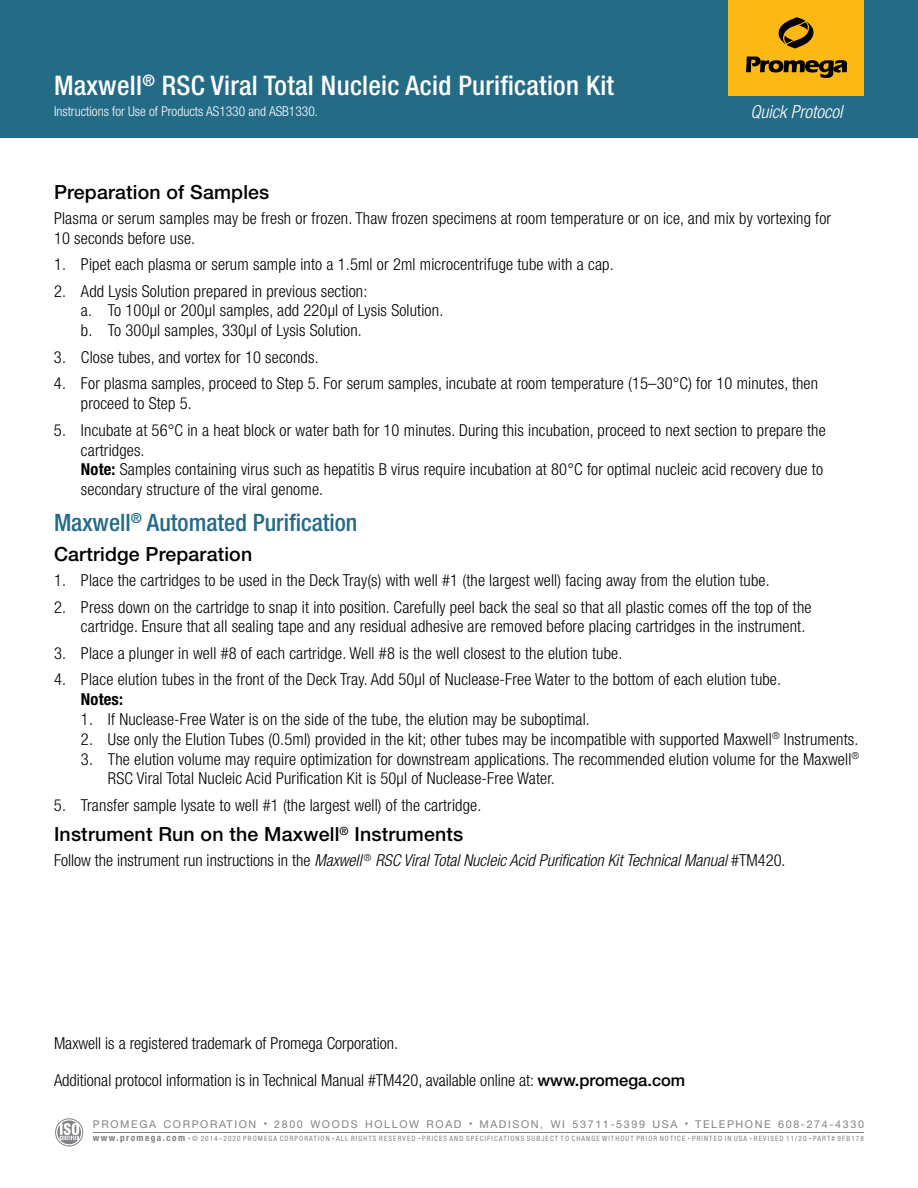
<style>
.page{position:relative;width:918px;height:1188px;background:#fff}
.page>*{position:absolute;margin:0;border:0;box-sizing:border-box;transform-origin:0 0}
.t1{font:500 condensed 27px "Helvetica Neue LT Std";letter-spacing:.01em;color:#fff}
.t2{font:500 condensed 24px "Helvetica Neue LT Std";color:#246b86}
.t3{font:500 19.5px "Helvetica Neue LT Std";letter-spacing:.01em;color:#000}
.t4{font:500 19.5px "Helvetica Neue";letter-spacing:.01em;color:#000}
.t5{font:italic 300 condensed 18px "Helvetica Neue LT Std";color:#fff}
.t6{font:300 condensed 16.5px/19.8px "Helvetica Neue LT Std";letter-spacing:.01em;color:#000}
.t7{font:italic 300 condensed 16.5px "Helvetica Neue LT Std";color:#000}
.t8{font:300 condensed 16.5px "Helvetica Neue";letter-spacing:.01em;color:#000}
.t9{font:700 condensed 16.5px "Helvetica Neue LT Std";letter-spacing:.01em;color:#000}
.t10{font:300 condensed 13.5px "Helvetica Neue LT Std";color:#fff}
.t11{font:10.8px "Helvetica Neue LT Std";letter-spacing:.15em;color:#808285}
.t12{font:700 condensed 9.3px "Helvetica Neue LT Std";letter-spacing:.15em;color:#808285}
.t13{font:condensed 7.35px "Helvetica Neue LT Std";letter-spacing:.15em;color:#808285}
.s1{font-weight:700}
.s2{font-style:normal}
.s3{font-weight:500;font-stretch:normal}
.s4{font-size:4.2px}
</style>
<div class="page">
<div style="left:0;top:0;width:918px;height:138px;background:#246b86"></div>
<div style="left:729px;top:0;width:135px;height:95px;background:#fdb913"></div>
<svg style="left:778px;top:17px;width:36px;height:32px"></svg>
<svg style="left:746px;top:57px;width:101px;height:21px"></svg>
<hr style="left:93px;top:1132px;width:771px;height:1px;background:#808285">
<div style="left:55px;top:1118px;width:28px;height:28px;border:1px solid #808285;border-radius:50%"></div>
<svg style="left:57px;top:1120px;width:24px;height:24px"></svg>
<h1 class="t1" style="left:54px;top:70px;width:562px">Maxwell<sup>®</sup> RSC Viral Total Nucleic Acid Purification Kit</h1>
<p class="t10" style="left:54px;top:103px;width:266px">Instructions for Use of Products AS1330 and ASB1330.</p>
<p class="t5" style="left:751px;top:101px;width:93px">Quick Protocol</p>
<p class="t3" style="left:54px;top:180px;width:217px">Preparation of Samples</p>
<p class="t6" style="left:54px;top:208px;width:779px">Plasma or serum samples may be fresh or frozen. Thaw frozen specimens at room temperature or on ice, and mix by vortexing for<br>10 seconds before use.</p>
<p class="t6" style="left:54px;top:254px;width:561px">1. Pipet each plasma or serum sample into a 1.5ml or 2ml microcentrifuge tube with a cap.</p>
<p class="t6" style="left:81px;top:281px;width:364px;text-indent:-27px">2. Add Lysis Solution prepared in previous section:<br>a. To 100µl or 200µl samples, add 220µl of Lysis Solution. b. To 300µl samples, 330µl of Lysis Solution.</p>
<p class="t6" style="left:54px;top:347px;width:266px">3. Close tubes, and vortex for 10 seconds.</p>
<p class="t6" style="left:81px;top:374px;width:739px;text-indent:-27px">4. For plasma samples, proceed to Step 5. For serum samples, incubate at room temperature (15–30°C) for 10 minutes, then proceed to Step 5.</p>
<p class="t6" style="left:81px;top:420px;width:746px;text-indent:-27px">5. Incubate at 56°C in a heat block or water bath for 10 minutes. During this incubation, proceed to next section to prepare the cartridges.<br><span class="s1">Note:</span> Samples containing virus such as hepatitis B virus require incubation at 80°C for optimal nucleic acid recovery due to secondary structure of the viral genome.</p>
<h2 class="t2" style="left:54px;top:508px;width:305px">Maxwell<sup>®</sup> Automated Purification</h2>
<p class="t3" style="left:54px;top:542px;width:200px">Cartridge Preparation</p>
<p class="t6" style="left:54px;top:570px;width:717px">1. Place the cartridges to be used in the Deck Tray(s) with well #1 (the largest well) facing away from the elution tube.</p>
<p class="t6" style="left:81px;top:597px;width:732px;text-indent:-27px">2. Press down on the cartridge to snap it into position. Carefully peel back the seal so that all plastic comes off the top of the cartridge. Ensure that all sealing tape and any residual adhesive are removed before placing cartridges in the instrument.</p>
<p class="t6" style="left:54px;top:643px;width:570px">3. Place a plunger in well #8 of each cartridge. Well #8 is the well closest to the elution tube.</p>
<p class="t6" style="left:54px;top:670px;width:729px">4. Place elution tubes in the front of the Deck Tray. Add 50µl of Nuclease-Free Water to the bottom of each elution tube.</p>
<p class="t9" style="left:81px;top:689px;width:44px">Notes:</p>
<p class="t6" style="left:81px;top:709px;width:510px">1. If Nuclease-Free Water is on the side of the tube, the elution may be suboptimal.</p>
<p class="t6" style="left:81px;top:729px;width:779px">2. Use only the Elution Tubes (0.5ml) provided in the kit; other tubes may be incompatible with supported Maxwell<sup>®</sup> Instruments.</p>
<p class="t6" style="left:108px;top:749px;width:753px;text-indent:-27px">3. The elution volume may require optimization for downstream applications. The recommended elution volume for the Maxwell<sup>®<br></sup>RSC Viral Total Nucleic Acid Purification Kit is 50µl of Nuclease-Free Water.</p>
<p class="t8" style="left:54px;top:796px;width:429px">5. Transfer sample lysate to well #1 (the largest well) of the cartridge.</p>
<p class="t4" style="left:54px;top:823px;width:411px">Instrument Run on the Maxwell<sup>®</sup> Instruments</p>
<p class="t7" style="left:54px;top:851px;width:733px"><span class="s2">Follow the instrument run instructions in the</span> Maxwell <sup>®</sup> RSC Viral Total Nucleic Acid Purification Kit Technical Manual <span class="s2">#TM420.</span></p>
<p class="t6" style="left:54px;top:1033px;width:346px">Maxwell is a registered trademark of Promega Corporation.</p>
<p class="t6" style="left:54px;top:1071px;width:633px">Additional protocol information is in Technical Manual #TM420, available online at: <span class="s3">www.promega.com</span></p>
<p class="t11" style="left:93px;top:1118px;width:773px">PROMEGA CORPORATION <sup>•</sup> 2800 WOODS HOLLOW ROAD <sup>•</sup> MADISON, WI 53711-5399 USA <sup>•</sup> TELEPHONE 608-274-4330</p>
<p class="t12" style="left:93px;top:1132px;width:94px">www.promega.com</p>
<p class="t13" style="left:188px;top:1134px;width:677px"><span class="s4">•</span> © 2014–2020 PROMEGA CORPORATION <span class="s4">•</span> ALL RIGHTS RESERVED <span class="s4">•</span> PRICES AND SPECIFICATIONS SUBJECT TO CHANGE WITHOUT PRIOR NOTICE <span class="s4">•</span> PRINTED IN USA <span class="s4">•</span> REVISED 11/20 <span class="s4">•</span> PART# 9FB178</p>
</div>
